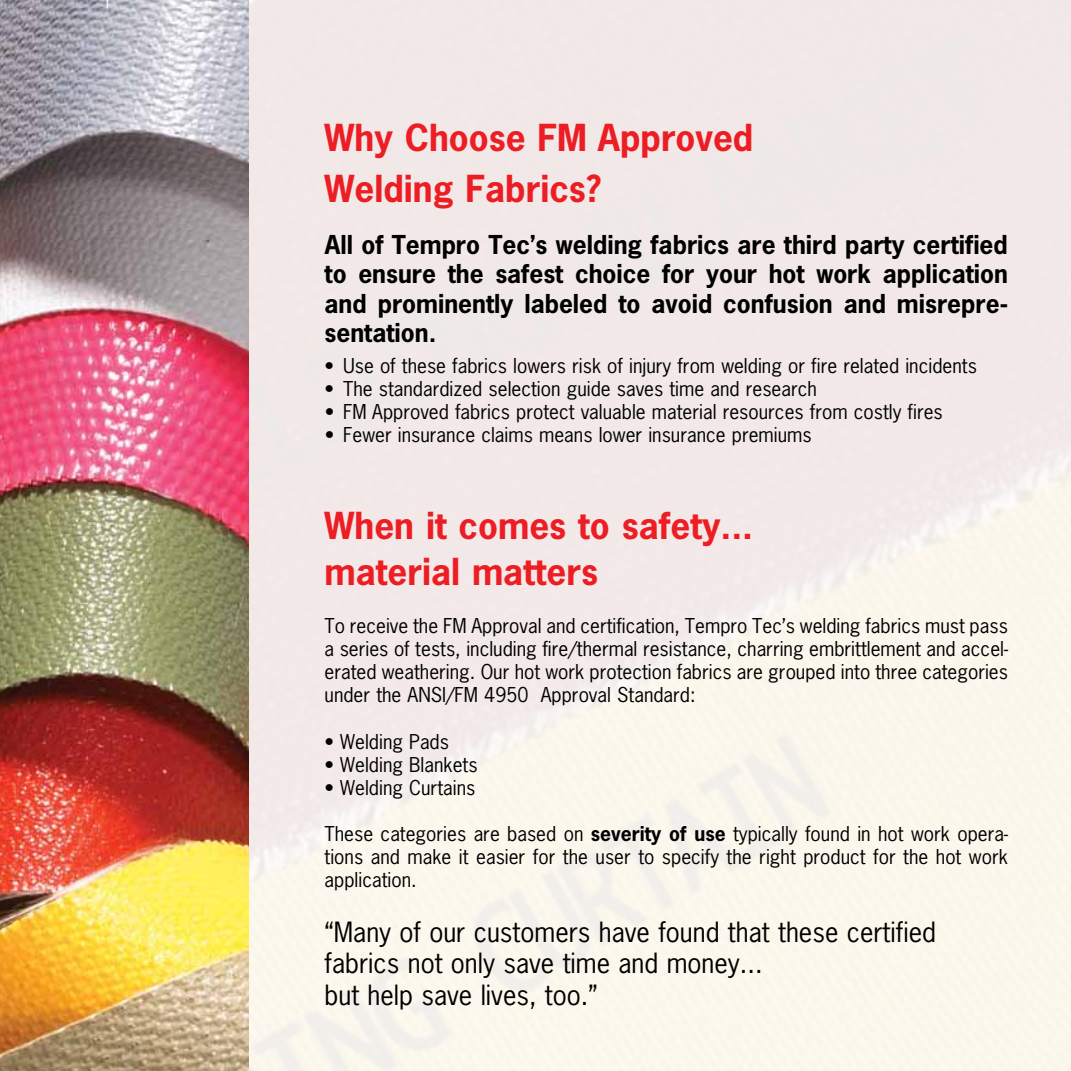
<style>
.page{position:relative;width:1071px;height:1071px;background:#fff}
.page>*{position:absolute;margin:0;border:0;box-sizing:border-box;transform-origin:0 0}
.t1{font:700 35px/50.8px "News Gothic Std";color:#ed1d24}
.t2{font:26.25px/31.5px "News Gothic Std";color:#000}
.t3{font:700 24.5px/29.4px "News Gothic Std";color:#000;text-align:justify}
.t4{font:19.25px/23.1px "News Gothic Std";color:#000;text-align:justify}
.s1{font-weight:700}
</style>
<div class="page">
<img style="left:0;top:0;width:249px;height:1071px">
<h1 class="t1" style="left:325px;top:112px;width:430px">Why Choose FM Approved<br>Welding Fabrics?</h1>
<p class="t3" style="left:325px;top:230px;width:685px">All of Tempro Tec’s welding fabrics are third party certified to ensure the safest choice for your hot work application and prominently labeled to avoid confusion and misrepre&shy;sentation.</p>
<p class="t4" style="left:325px;top:354px;width:654px">• Use of these fabrics lowers risk of injury from welding or fire related incidents</p>
<p class="t4" style="left:325px;top:377px;width:494px">• The standardized selection guide saves time and research</p>
<p class="t4" style="left:325px;top:400px;width:620px">• FM Approved fabrics protect valuable material resources from costly fires</p>
<p class="t4" style="left:325px;top:423px;width:489px">• Fewer insurance claims means lower insurance premiums</p>
<h1 class="t1" style="left:325px;top:503px;width:430px;line-height:45.5px">When it comes to safety... material matters</h1>
<p class="t4" style="left:325px;top:614px;width:685px">To receive the FM Approval and certification, Tempro Tec’s welding fabrics must pass a series of tests, including fire/thermal resistance, charring embrittlement and accel&shy;erated weathering. Our hot work protection fabrics are grouped into three categories under the ANSI/FM 4950 Approval Standard:</p>
<p class="t4" style="left:325px;top:730px;width:126px">• Welding Pads</p>
<p class="t4" style="left:325px;top:753px;width:155px">• Welding Blankets</p>
<p class="t4" style="left:325px;top:776px;width:152px">• Welding Curtains</p>
<p class="t4" style="left:325px;top:822px;width:685px">These categories are based on <span class="s1">severity of use</span> typically found in hot work opera&shy;tions and make it easier for the user to specify the right product for the hot work application.</p>
<h2 class="t2" style="left:325px;top:916px;width:613px">“Many of our customers have found that these certified fabrics not only save time and money...<br>but help save lives, too.”</h2>
</div>
